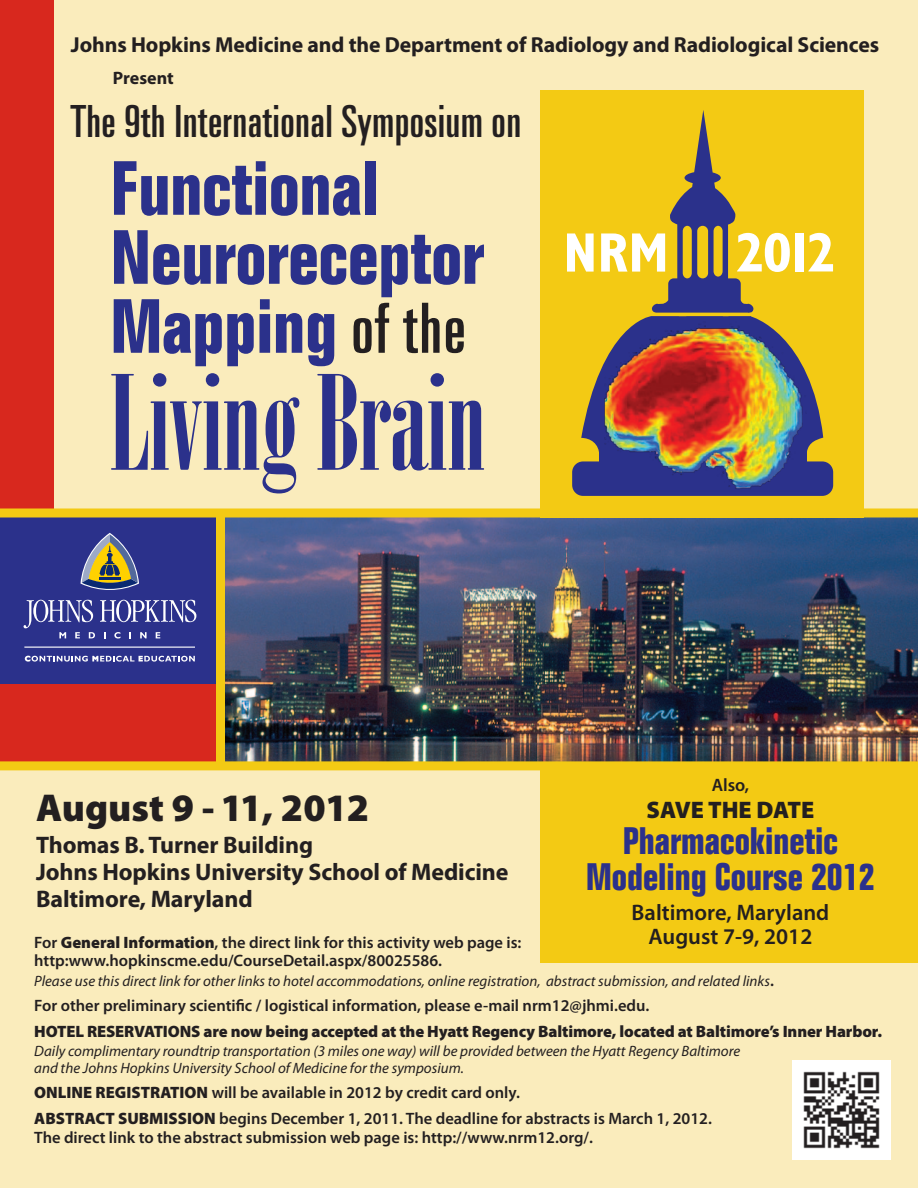
<style>
.page{position:relative;width:918px;height:1188px;background:#faecbc}
.page>*{position:absolute;margin:0;border:0;box-sizing:border-box;transform-origin:0 0}
.t1{font:130.5px "Onyx";letter-spacing:-.005em;color:#2b318b}
.t2{font:700 condensed 75px/69px "Folio";color:#2b318b}
.t3{font:48px "Univers Ultra Cond DTC";letter-spacing:-.02em;color:#231f20}
.t4{font:900 39px "Myriad Pro";color:#231f20}
.t5{font:700 condensed 37.5px/36px "Folio";color:#2b318b;text-align:center}
.t6{font:700 24px/27px "Myriad Pro";letter-spacing:-.005em;color:#231f20}
.t7{font:900 24px "Myriad Pro";color:#231f20}
.t8{font:600 22.5px/24px "Myriad Pro";color:#231f20;text-align:center}
.t9{font:700 21.75px "Myriad Pro";letter-spacing:-.005em;color:#231f20}
.t10{font:700 18px "Myriad Pro";letter-spacing:-.005em;color:#231f20}
.t11{font:600 18px "Myriad Pro";color:#231f20}
.t12{font:600 16.5px/18px "Myriad Pro";color:#231f20}
.t13{font:900 16.5px "Myriad Pro";letter-spacing:-.01em;color:#231f20}
.t14{font:italic 15px/16.5px "Myriad Pro";color:#231f20}
.s1{font-family:"Univers Ultra Cond DTC";font-weight:400;font-stretch:normal;color:#231f20}
.s2{font-weight:900}
.s3{font-weight:600;font-style:normal;font-size:16.5px}
</style>
<div class="page">
<img style="left:225px;top:518px;width:693px;height:243px">
<div style="left:0;top:513px;width:216px;height:252px;background:#d8281e"></div>
<div style="left:0;top:0;width:54px;height:513px;background:#d8281e"></div>
<div style="left:540px;top:90px;width:324px;height:428px;background:#f3ca14"></div>
<div style="left:572px;top:461px;width:261px;height:35px;background:#2b318b;border-radius:11px"></div>
<img style="left:599px;top:457px;width:207px;height:39px">
<svg style="left:567px;top:110px;width:266px;height:347px"></svg>
<div style="left:0;top:513px;width:216px;height:171px;background:#2b318b"></div>
<svg style="left:25px;top:656px;width:170px;height:6px"></svg>
<hr style="left:24px;top:647px;width:171px;height:1px;background:#fff">
<svg style="left:24px;top:600px;width:172px;height:39px"></svg>
<svg style="left:80px;top:533px;width:59px;height:57px"></svg>
<div style="left:0;top:508px;width:918px;height:10px;background:#f3ca14"></div>
<div style="left:0;top:761px;width:918px;height:9px;background:#f3ca14"></div>
<div style="left:216px;top:512px;width:9px;height:253px;background:#f3ca14"></div>
<img style="left:792px;top:1060px;width:99px;height:99px">
<div style="left:540px;top:765px;width:378px;height:198px;background:#f3ca14"></div>
<h3 class="t9" style="left:71px;top:31px;width:810px">Johns Hopkins Medicine and the Department of Radiology and Radiological Sciences</h3>
<p class="t10" style="left:113px;top:66px;width:62px">Present</p>
<h3 class="t3" style="left:70px;top:96px;width:453px">The 9th International Symposium on</h3>
<h2 class="t2" style="left:111px;top:155px;width:375px">Functional<br>Neuroreceptor<br>Mapping <span class="s1">of the</span></h2>
<h1 class="t1" style="left:111px;top:348px;width:377px">Living Brain</h1>
<p class="t11" style="left:712px;top:773px;width:39px">Also,</p>
<h3 class="t7" style="left:647px;top:793px;width:169px">SAVE THE DATE</h3>
<h3 class="t5" style="left:586px;top:823px;width:290px">Pharmacokinetic<br>Modeling Course 2012</h3>
<h3 class="t8" style="left:632px;top:899px;width:199px">Baltimore, Maryland<br>August 7-9, 2012</h3>
<h3 class="t4" style="left:36px;top:782px;width:335px">August 9 - 11, 2012</h3>
<h3 class="t6" style="left:36px;top:830px;width:474px">Thomas B. Turner Building<br>Johns Hopkins University School of Medicine<br>Baltimore, Maryland</h3>
<p class="t12" style="left:34px;top:933px;width:489px">For <span class="s2">General Information</span>, the direct link for this activity web page is: http:www.hopkinscme.edu/CourseDetail.aspx/80025586.</p>
<p class="t14" style="left:34px;top:972px;width:741px">Please use this direct link for other links to hotel accommodations, online registration, abstract submission, and related links<span class="s3">.</span></p>
<p class="t12" style="left:34px;top:996px;width:617px">For other preliminary scientific / logistical information, please e-mail nrm12@jhmi.edu.</p>
<p class="t13" style="left:34px;top:1020px;width:849px">HOTEL RESERVATIONS are now being accepted at the Hyatt Regency Baltimore, located at Baltimore’s Inner Harbor.</p>
<p class="t14" style="left:34px;top:1043px;width:708px">Daily complimentary roundtrip transportation (3 miles one way) will be provided between the Hyatt Regency Baltimore and the Johns Hopkins University School of Medicine for the symposium.</p>
<p class="t12" style="left:34px;top:1080px;width:679px;line-height:25.5px"><span class="s2">ONLINE REGISTRATION</span> will be available in 2012 by credit card only.<br><span class="s2">ABSTRACT SUBMISSION</span> begins December 1, 2011. The deadline for abstracts is March 1, 2012.</p>
<p class="t12" style="left:34px;top:1128px;width:560px">The direct link to the abstract submission web page is: http://www.nrm12.org/.</p>
</div>
